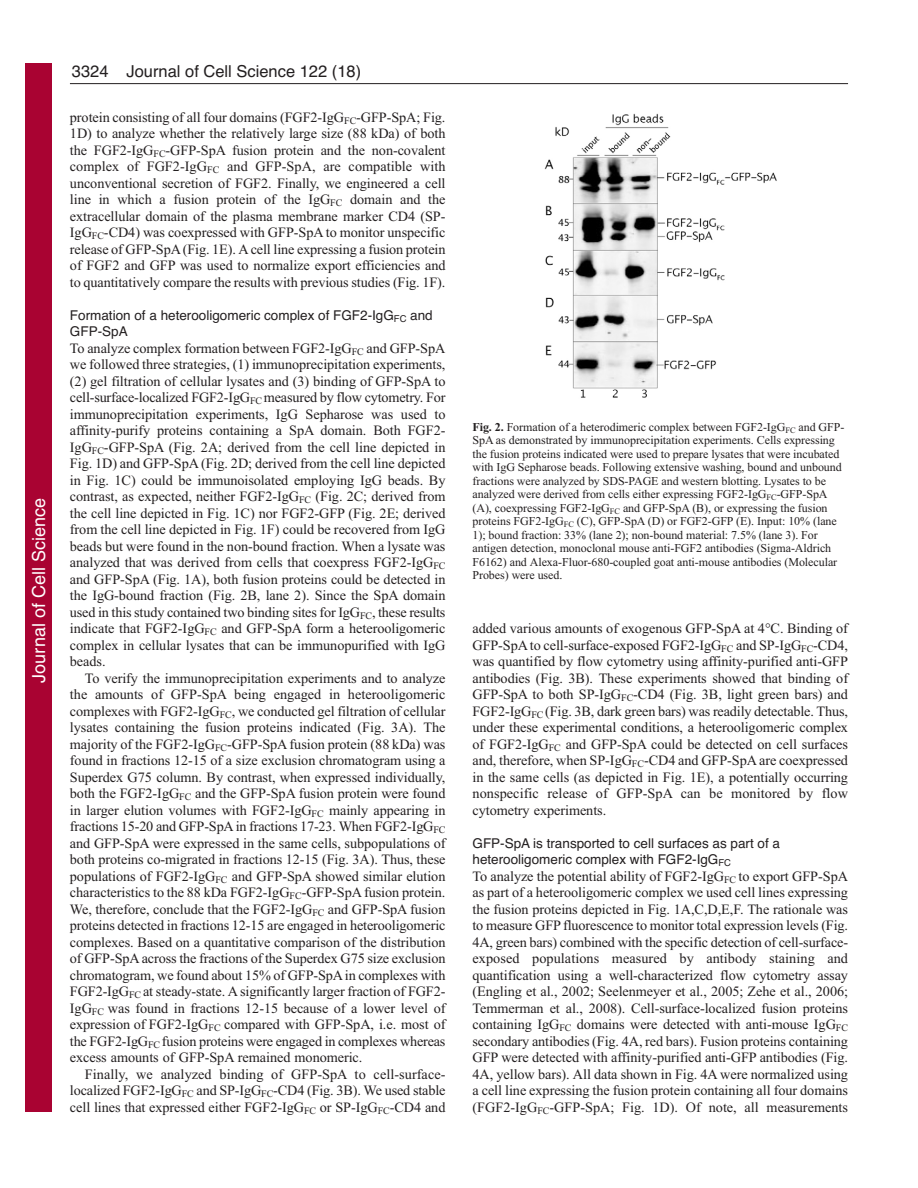
<style>
.page{position:relative;width:918px;height:1188px;background:#fff}
.page>*{position:absolute;margin:0;border:0;box-sizing:border-box;transform-origin:0 0}
.t1{font:18px "Helvetica";color:#fff}
.t2{font:16.5px "Helvetica";color:#231f20}
.t3{font:14.25px/16.5px "Times New Roman";letter-spacing:-.005em;color:#231f20;text-align:justify}
.t4{font:13.5px/16.5px "Helvetica";color:#231f20}
.t5{font:12px/13.5px "Times New Roman";letter-spacing:-.005em;color:#231f20}
.s1{font-weight:700}
</style>
<div class="page">
<hr style="left:70px;top:83px;width:778px;height:1px;background:#231f20">
<img style="left:544px;top:113px;width:233px;height:285px">
<div style="left:26px;top:64px;width:26px;height:1048px;background:#a90332"></div>
<p class="t1" style="left:28px;top:683px;width:186px;rotate:-90deg">Journal of Cell Science</p>
<p class="t2" style="left:127px;top:65px;width:236px">Journal of Cell Science 122 (18)</p>
<p class="t2" style="left:72px;top:65px;width:38px">3324</p>
<p class="t3" style="left:70px;top:110px;width:377px">protein consisting of all four domains (FGF2-IgG<sub>FC</sub>-GFP-SpA; Fig.<br>1D) to analyze whether the relatively large size (88 kDa) of both the FGF2-IgG<sub>FC</sub>-GFP-SpA fusion protein and the non-covalent complex of FGF2-IgG<sub>FC</sub> and GFP-SpA, are compatible with unconventional secretion of FGF2. Finally, we engineered a cell line in which a fusion protein of the IgG<sub>FC</sub> domain and the extracellular domain of the plasma membrane marker CD4 (SP-IgG<sub>FC</sub>-CD4) was coexpressed with GFP-SpA to monitor unspecific release of GFP-SpA (Fig. 1E). A cell line expressing a fusion protein of FGF2 and GFP was used to normalize export efficiencies and to quantitatively compare the results with previous studies (Fig. 1F).</p>
<p class="t4" style="left:70px;top:308px;width:364px">Formation of a heterooligomeric complex of FGF2-IgG<sub>FC</sub> and<br>GFP-SpA</p>
<p class="t3" style="left:70px;top:341px;width:377px">To analyze complex formation between FGF2-IgG<sub>FC</sub> and GFP-SpA we followed three strategies, (1) immunoprecipitation experiments, (2) gel filtration of cellular lysates and (3) binding of GFP-SpA to cell-surface-localized FGF2-IgG<sub>FC</sub> measured by flow cytometry. For immunoprecipitation experiments, IgG Sepharose was used to affinity-purify proteins containing a SpA domain. Both FGF2- IgG<sub>FC</sub>-GFP-SpA (Fig. 2A; derived from the cell line depicted in Fig. 1D) and GFP-SpA (Fig. 2D; derived from the cell line depicted in Fig. 1C) could be immunoisolated employing IgG beads. By contrast, as expected, neither FGF2-IgG<sub>FC</sub> (Fig. 2C; derived from the cell line depicted in Fig. 1C) nor FGF2-GFP (Fig. 2E; derived from the cell line depicted in Fig. 1F) could be recovered from IgG beads but were found in the non-bound fraction. When a lysate was analyzed that was derived from cells that coexpress FGF2-IgG<sub>FC </sub>and GFP-SpA (Fig. 1A), both fusion proteins could be detected in the IgG-bound fraction (Fig. 2B, lane 2). Since the SpA domain used in this study contained two binding sites for IgG<sub>FC</sub>, these results indicate that FGF2-IgG<sub>FC</sub> and GFP-SpA form a heterooligomeric complex in cellular lysates that can be immunopurified with IgG beads.</p>
<p class="t3" style="left:70px;top:671px;width:377px;text-indent:15px">To verify the immunoprecipitation experiments and to analyze the amounts of GFP-SpA being engaged in heterooligomeric complexes with FGF2-IgG<sub>FC</sub>, we conducted gel filtration of cellular lysates containing the fusion proteins indicated (Fig. 3A). The majority of the FGF2-IgG<sub>FC</sub>-GFP-SpA fusion protein (88 kDa) was found in fractions 12-15 of a size exclusion chromatogram using a Superdex G75 column. By contrast, when expressed individually, both the FGF2-IgG<sub>FC</sub> and the GFP-SpA fusion protein were found in larger elution volumes with FGF2-IgG<sub>FC</sub> mainly appearing in fractions 15-20 and GFP-SpA in fractions 17-23. When FGF2-IgG<sub>FC </sub>and GFP-SpA were expressed in the same cells, subpopulations of both proteins co-migrated in fractions 12-15 (Fig. 3A). Thus, these populations of FGF2-IgG<sub>FC</sub> and GFP-SpA showed similar elution characteristics to the 88 kDa FGF2-IgG<sub>FC</sub>-GFP-SpA fusion protein.<br>We, therefore, conclude that the FGF2-IgG<sub>FC</sub> and GFP-SpA fusion proteins detected in fractions 12-15 are engaged in heterooligomeric complexes. Based on a quantitative comparison of the distribution of GFP-SpA across the fractions of the Superdex G75 size exclusion chromatogram, we found about 15% of GFP-SpA in complexes with FGF2-IgG<sub>FC</sub> at steady-state. A significantly larger fraction of FGF2- IgG<sub>FC</sub> was found in fractions 12-15 because of a lower level of expression of FGF2-IgG<sub>FC</sub> compared with GFP-SpA, i.e. most of the FGF2-IgG<sub>FC</sub> fusion proteins were engaged in complexes whereas excess amounts of GFP-SpA remained monomeric.</p>
<p class="t3" style="left:70px;top:1067px;width:377px;text-indent:15px">Finally, we analyzed binding of GFP-SpA to cell-surface&shy;localized FGF2-IgG<sub>FC</sub> and SP-IgG<sub>FC</sub>-CD4 (Fig. 3B). We used stable cell lines that expressed either FGF2-IgG<sub>FC</sub> or SP-IgG<sub>FC</sub>-CD4 and</p>
<p class="t5" style="left:472px;top:421px;width:373px"><span class="s1">Fig. 2.</span> Formation of a heterodimeric complex between FGF2-IgG<sub>FC</sub> and GFP-SpA as demonstrated by immunoprecipitation experiments. Cells expressing the fusion proteins indicated were used to prepare lysates that were incubated with IgG Sepharose beads. Following extensive washing, bound and unbound fractions were analyzed by SDS-PAGE and western blotting. Lysates to be analyzed were derived from cells either expressing FGF2-IgG<sub>FC</sub>-GFP-SpA (A), coexpressing FGF2-IgG<sub>FC</sub> and GFP-SpA (B), or expressing the fusion proteins FGF2-IgG<sub>FC</sub> (C), GFP-SpA (D) or FGF2-GFP (E). Input: 10% (lane 1); bound fraction: 33% (lane 2); non-bound material: 7.5% (lane 3). For antigen detection, monoclonal mouse anti-FGF2 antibodies (Sigma-Aldrich F6162) and Alexa-Fluor-680-coupled goat anti-mouse antibodies (Molecular Probes) were used.</p>
<p class="t3" style="left:472px;top:621px;width:377px">added various amounts of exogenous GFP-SpA at 4°C. Binding of GFP-SpA to cell-surface-exposed FGF2-IgG<sub>FC</sub> and SP-IgG<sub>FC</sub>-CD4, was quantified by flow cytometry using affinity-purified anti-GFP antibodies (Fig. 3B). These experiments showed that binding of GFP-SpA to both SP-IgG<sub>FC</sub>-CD4 (Fig. 3B, light green bars) and FGF2-IgG<sub>FC</sub> (Fig. 3B, dark green bars) was readily detectable. Thus, under these experimental conditions, a heterooligomeric complex of FGF2-IgG<sub>FC</sub> and GFP-SpA could be detected on cell surfaces and, therefore, when SP-IgG<sub>FC</sub>-CD4 and GFP-SpA are coexpressed in the same cells (as depicted in Fig. 1E), a potentially occurring nonspecific release of GFP-SpA can be monitored by flow cytometry experiments.</p>
<p class="t4" style="left:472px;top:836px;width:309px">GFP-SpA is transported to cell surfaces as part of a heterooligomeric complex with FGF2-IgG<sub>FC</sub></p>
<p class="t3" style="left:472px;top:869px;width:377px">To analyze the potential ability of FGF2-IgG<sub>FC</sub> to export GFP-SpA as part of a heterooligomeric complex we used cell lines expressing the fusion proteins depicted in Fig. 1A,C,D,E,F. The rationale was to measure GFP fluorescence to monitor total expression levels (Fig.<br>4A, green bars) combined with the specific detection of cell-surface&shy;exposed populations measured by antibody staining and quantification using a well-characterized flow cytometry assay (Engling et al., 2002; Seelenmeyer et al., 2005; Zehe et al., 2006; Temmerman et al., 2008). Cell-surface-localized fusion proteins containing IgG<sub>FC</sub> domains were detected with anti-mouse IgG<sub>FC </sub>secondary antibodies (Fig. 4A, red bars). Fusion proteins containing GFP were detected with affinity-purified anti-GFP antibodies (Fig.<br>4A, yellow bars). All data shown in Fig. 4A were normalized using a cell line expressing the fusion protein containing all four domains (FGF2-IgG<sub>FC</sub>-GFP-SpA; Fig. 1D). Of note, all measurements</p>
</div>
